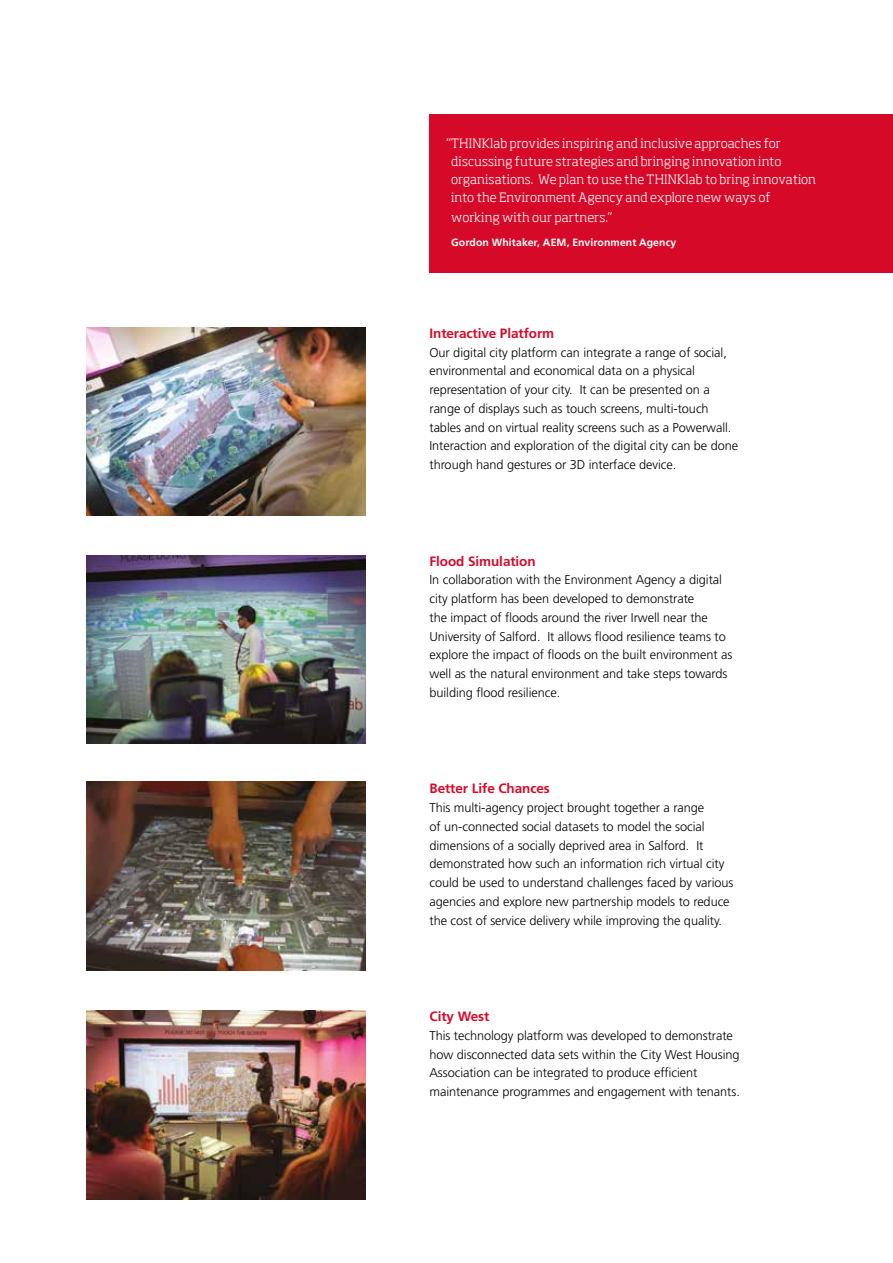
<style>
.page{position:relative;width:893px;height:1263px;background:#fff}
.page>*{position:absolute;margin:0;border:0;box-sizing:border-box;transform-origin:0 0}
.t1{font:700 13.5px "Frutiger";letter-spacing:-.005em;color:#d70929}
.t2{font:300 12.75px/18.8px "Frutiger";letter-spacing:-.005em;color:#000}
.t3{font:300 12.75px/18px "Soho Std";letter-spacing:.005em;color:#fff}
.t4{font:700 10.5px "Frutiger";letter-spacing:.01em;color:#fff}
</style>
<div class="page">
<div style="left:429px;top:115px;width:464px;height:158px;background:#d70929"></div>
<img style="left:87px;top:327px;width:278px;height:189px">
<img style="left:87px;top:1011px;width:278px;height:188px">
<img style="left:87px;top:555px;width:278px;height:189px">
<img style="left:87px;top:782px;width:278px;height:188px">
<p class="t3" style="left:451px;top:135px;width:366px;text-indent:-5px">“THINKlab provides inspiring and inclusive approaches for discussing future strategies and bringing innovation into organisations. We plan to use the THINKlab to bring innovation into the Environment Agency and explore new ways of</p>
<p class="t3" style="left:451px;top:208px;width:162px">working with our partners.”</p>
<p class="t4" style="left:451px;top:236px;width:227px">Gordon Whitaker, AEM, Environment Agency</p>
<p class="t1" style="left:429px;top:325px;width:126px">Interactive Platform</p>
<p class="t2" style="left:429px;top:343px;width:310px">Our digital city platform can integrate a range of social, environmental and economical data on a physical representation of your city. It can be presented on a range of displays such as touch screens, multi-touch tables and on virtual reality screens such as a Powerwall.<br>Interaction and exploration of the digital city can be done through hand gestures or 3D interface device.</p>
<p class="t1" style="left:429px;top:553px;width:108px">Flood Simulation</p>
<p class="t2" style="left:429px;top:571px;width:304px">In collaboration with the Environment Agency a digital city platform has been developed to demonstrate<br>the impact of floods around the river Irwell near the University of Salford. It allows flood resilience teams to explore the impact of floods on the built environment as well as the natural environment and take steps towards building flood resilience.</p>
<p class="t1" style="left:429px;top:781px;width:122px">Better Life Chances</p>
<p class="t2" style="left:429px;top:798px;width:306px">This multi-agency project brought together a range<br>of un-connected social datasets to model the social dimensions of a socially deprived area in Salford. It demonstrated how such an information rich virtual city could be used to understand challenges faced by various agencies and explore new partnership models to reduce the cost of service delivery while improving the quality.</p>
<p class="t1" style="left:429px;top:1008px;width:61px">City West</p>
<p class="t2" style="left:429px;top:1026px;width:312px">This technology platform was developed to demonstrate how disconnected data sets within the City West Housing Association can be integrated to produce efficient maintenance programmes and engagement with tenants.</p>
</div>
